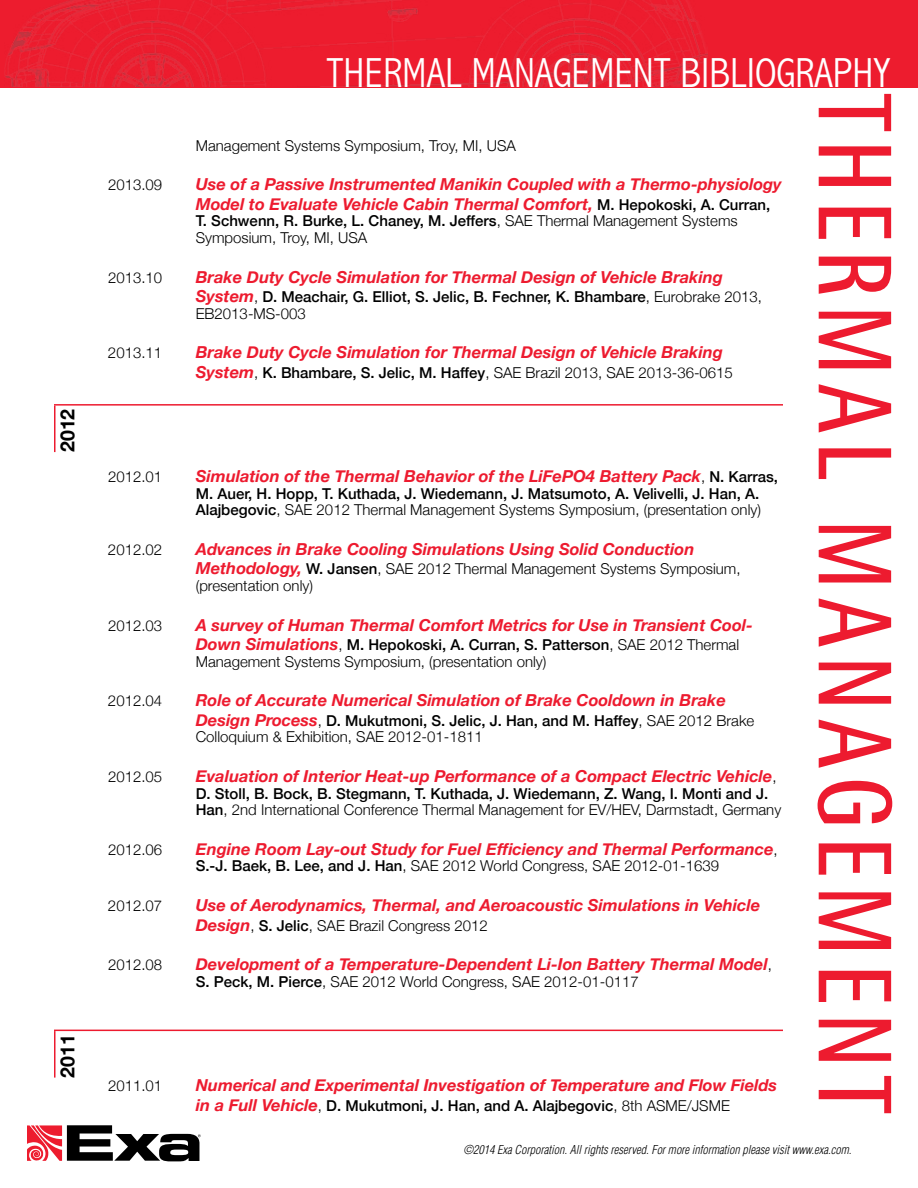
<style>
.page{position:relative;width:918px;height:1188px;background:#fff}
.page>*{position:absolute;margin:0;border:0;box-sizing:border-box;transform-origin:0 0}
.t1{font:700 105px "Rotis Semi Sans";letter-spacing:.1em;color:#ed1b2f;scale:.8 1}
.t2{font:300 condensed 42px "Abadi";color:#fff}
.t3{font:700 19.5px "Helvetica Neue";color:#000}
.t4{font:italic 700 16.5px/19.5px "Helvetica Neue";color:#ed1b2f}
.t5{font:300 15px/16.5px "Helvetica Neue";color:#000}
.t6{font:500 15px/16.5px "Helvetica Neue";color:#000}
.t7{font:italic 300 condensed 12px "Helvetica";color:#000}
.s1{font-weight:500;font-style:normal;font-size:15px;color:#000}
.s2{font-weight:500}
.s3{font-weight:700;font-style:italic;font-size:16.5px;color:#ed1b2f}
.s4{font-weight:300}
.s5{font-weight:300;font-style:normal;font-size:15px;color:#000}
</style>
<div class="page">
<div style="left:0;top:0;width:918px;height:88px;background:#ed1c2e"></div>
<img style="left:5px;top:0;width:702px;height:86px">
<svg style="left:27px;top:1125px;width:174px;height:36px"></svg>
<hr style="left:54px;top:404px;width:729px;height:2px;background:#ed1b2f">
<hr style="left:54px;top:406px;width:2px;height:46px;background:#ed1b2f">
<hr style="left:54px;top:1030px;width:729px;height:1px;background:#ed1b2f">
<hr style="left:54px;top:1031px;width:2px;height:47px;background:#ed1b2f">
<h3 class="t3" style="left:52px;top:452px;width:45px;rotate:-90deg">2012</h3>
<h3 class="t3" style="left:52px;top:1078px;width:45px;rotate:-90deg">2011</h3>
<h2 class="t2" style="left:327px;top:48px;width:566px">THERMAL MANAGEMENT BIBLIOGRAPHY</h2>
<h1 class="t1" style="left:919px;top:94px;width:1276px;rotate:90deg">THERMAL MANAGEMENT</h1>
<p class="t7" style="left:464px;top:1142px;width:389px">©2014 Exa Corporation. All rights reserved. For more information please visit www.exa.com.</p>
<p class="t5" style="left:196px;top:136px;width:322px">Management Systems Symposium, Troy, MI, USA</p>
<p class="t5" style="left:108px;top:176px;width:56px">2013.09</p>
<p class="t4" style="left:196px;top:175px;width:588px">Use of a Passive Instrumented Manikin Coupled with a Thermo-physiology<br>Model to Evaluate Vehicle Cabin Thermal Comfort, <span class="s1">M. Hepokoski, A. Curran,</span></p>
<p class="t5" style="left:196px;top:212px;width:543px"><span class="s2">T. Schwenn, R. Burke, L. Chaney, M. Jeffers</span>, SAE Thermal Management Systems<br>Symposium, Troy, MI, USA</p>
<p class="t5" style="left:108px;top:268px;width:56px">2013.10</p>
<p class="t4" style="left:196px;top:267px;width:529px">Brake Duty Cycle Simulation for Thermal Design of Vehicle Braking</p>
<p class="t6" style="left:196px;top:288px;width:568px"><span class="s3">System</span><span class="s4">,</span> D. Meachair, G. Elliot, S. Jelic, B. Fechner, K. Bhambare<span class="s4">, Eurobrake 2013,<br>EB2013-MS-003</span></p>
<p class="t5" style="left:108px;top:344px;width:56px">2013.11</p>
<p class="t4" style="left:196px;top:343px;width:529px">Brake Duty Cycle Simulation for Thermal Design of Vehicle Braking</p>
<p class="t5" style="left:196px;top:363px;width:539px"><span class="s3">System</span>, <span class="s2">K. Bhambare, S. Jelic, M. Haffey</span>, SAE Brazil 2013, SAE 2013-36-0615</p>
<p class="t5" style="left:108px;top:468px;width:56px">2012.01</p>
<p class="t4" style="left:196px;top:467px;width:584px">Simulation of the Thermal Behavior of the LiFePO4 Battery Pack<span class="s5">,</span> <span class="s1">N. Karras,</span></p>
<p class="t6" style="left:196px;top:484px;width:567px">M. Auer, H. Hopp, T. Kuthada, J. Wiedemann, J. Matsumoto, A. Velivelli, J. Han, A.<br>Alajbegovic<span class="s4">, SAE 2012 Thermal Management Systems Symposium, (presentation only)</span></p>
<p class="t5" style="left:108px;top:540px;width:56px">2012.02</p>
<p class="t4" style="left:196px;top:540px;width:500px">Advances in Brake Cooling Simulations Using Solid Conduction</p>
<p class="t5" style="left:196px;top:560px;width:546px"><span class="s3">Methodology,</span> <span class="s2">W. Jansen</span>, SAE 2012 Thermal Management Systems Symposium, (presentation only)</p>
<p class="t5" style="left:108px;top:616px;width:56px">2012.03</p>
<p class="t4" style="left:196px;top:615px;width:559px">A survey of Human Thermal Comfort Metrics for Use in Transient Cool-</p>
<p class="t5" style="left:196px;top:636px;width:545px"><span class="s3">Down Simulations</span>, <span class="s2">M. Hepokoski, A. Curran, S. Patterson</span>, SAE 2012 Thermal<br>Management Systems Symposium, (presentation only)</p>
<p class="t5" style="left:108px;top:692px;width:56px">2012.04</p>
<p class="t4" style="left:196px;top:691px;width:532px">Role of Accurate Numerical Simulation of Brake Cooldown in Brake</p>
<p class="t5" style="left:196px;top:711px;width:560px"><span class="s3">Design Process</span>, <span class="s2">D. Mukutmoni, S. Jelic, J. Han, and M. Haffey</span>, SAE 2012 Brake<br>Colloquium &amp; Exhibition, SAE 2012-01-1811</p>
<p class="t5" style="left:108px;top:768px;width:56px">2012.05</p>
<p class="t4" style="left:196px;top:767px;width:582px">Evaluation of Interior Heat-up Performance of a Compact Electric Vehicle<span class="s5">,</span></p>
<p class="t5" style="left:196px;top:784px;width:587px"><span class="s2">D. Stoll, B. Bock, B. Stegmann, T. Kuthada, J. Wiedemann, Z. Wang, I. Monti and J.<br>Han</span>, 2nd International Conference Thermal Management for EV/HEV, Darmstadt, Germany</p>
<p class="t5" style="left:108px;top:840px;width:56px">2012.06</p>
<p class="t4" style="left:196px;top:840px;width:584px">Engine Room Lay-out Study for Fuel Efficiency and Thermal Performance<span class="s5">,</span></p>
<p class="t5" style="left:196px;top:857px;width:525px"><span class="s2">S.-J. Baek, B. Lee, and J. Han</span>, SAE 2012 World Congress, SAE 2012-01-1639</p>
<p class="t5" style="left:108px;top:897px;width:56px">2012.07</p>
<p class="t4" style="left:196px;top:896px;width:566px">Use of Aerodynamics, Thermal, and Aeroacoustic Simulations in Vehicle</p>
<p class="t5" style="left:196px;top:916px;width:294px"><span class="s3">Design</span>, <span class="s2">S. Jelic</span>, SAE Brazil Congress 2012</p>
<p class="t5" style="left:108px;top:956px;width:56px">2012.08</p>
<p class="t4" style="left:196px;top:955px;width:578px">Development of a Temperature-Dependent Li-Ion Battery Thermal Model<span class="s5">,</span></p>
<p class="t5" style="left:196px;top:972px;width:445px"><span class="s2">S. Peck, M. Pierce</span>, SAE 2012 World Congress, SAE 2012-01-0117</p>
<p class="t5" style="left:108px;top:1077px;width:56px">2011.01</p>
<p class="t4" style="left:196px;top:1076px;width:583px">Numerical and Experimental Investigation of Temperature and Flow Fields</p>
<p class="t6" style="left:196px;top:1096px;width:536px"><span class="s3">in a Full Vehicle</span><span class="s4">,</span> D. Mukutmoni, J. Han, and A. Alajbegovic<span class="s4">, 8th ASME/JSME</span></p>
</div>
